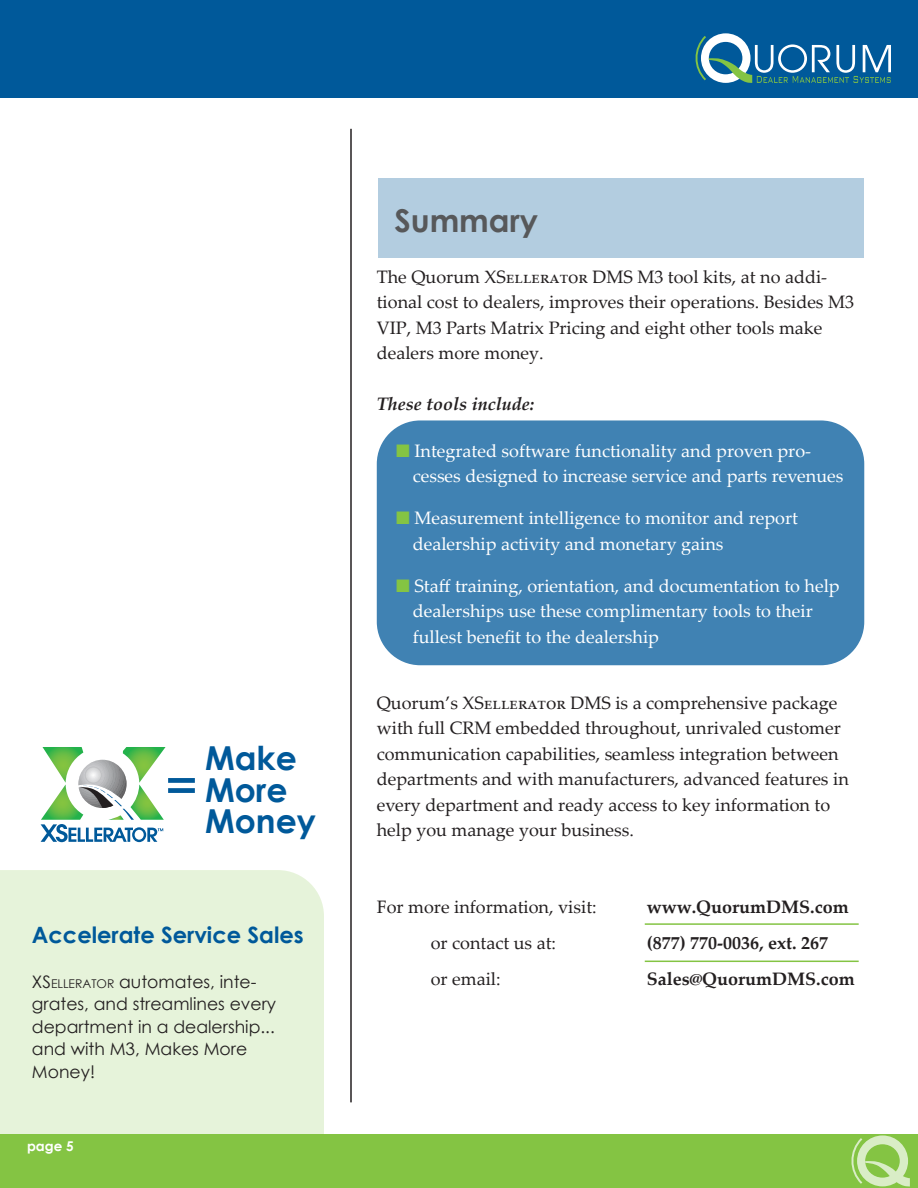
<style>
.page{position:relative;width:918px;height:1188px;background:#fff}
.page>*{position:absolute;margin:0;border:0;box-sizing:border-box;transform-origin:0 0}
.t1{font:700 57px "Palatino Linotype";color:#00599a}
.t2{font:700 33px/31.5px "Century Gothic";color:#00599a}
.t3{font:700 31.5px "Century Gothic";color:#57585a}
.t4{font:700 22.5px "Century Gothic";color:#00599a}
.t5{font:18px/25.5px "Palatino Linotype";color:#231f20}
.t6{font:18px/25.5px "Palatino Linotype";color:#fff}
.t7{font:700 18px "Palatino Linotype";color:#231f20}
.t8{font:italic 700 18px "Palatino Linotype";color:#231f20}
.t9{font:17.25px/22.5px "Century Gothic";color:#231f20}
.t10{font:700 13.5px "Century Gothic";color:#fff}
.s1{font-size:12.15px}
.s2{color:#84c443}
</style>
<div class="page">
<div style="left:0;top:870px;width:324px;height:264px;background:#e6f3da"></div>
<div style="left:377px;top:420px;width:487px;height:245px;background:#4082b3;border-radius:44px"></div>
<div style="left:378px;top:178px;width:486px;height:79px;background:#b3cde0"></div>
<div style="left:0;top:1134px;width:918px;height:54px;background:#84c443"></div>
<div style="left:0;top:0;width:918px;height:97px;background:#00599a"></div>
<svg style="left:695px;top:33px;width:196px;height:50px"></svg>
<hr style="left:350px;top:129px;width:2px;height:973px;background:#231f20">
<svg style="left:41px;top:747px;width:125px;height:95px"></svg>
<hr style="left:645px;top:923px;width:214px;height:2px;background:#84c443">
<hr style="left:645px;top:961px;width:214px;height:1px;background:#84c443">
<svg style="left:851px;top:1135px;width:59px;height:52px"></svg>
<h1 class="t1" style="left:167px;top:743px;width:30px">=</h1>
<h2 class="t2" style="left:205px;top:741px;width:112px">Make<br>More<br>Money</h2>
<p class="t4" style="left:32px;top:917px;width:273px">Accelerate Service Sales</p>
<p class="t9" style="left:32px;top:970px;width:246px">XS<span class="s1">ELLERATOR</span> automates, inte&shy;grates, and streamlines every department in a dealership... and with M3, Makes More<br>Money!</p>
<p class="t10" style="left:27px;top:1136px;width:48px">page 5</p>
<h3 class="t3" style="left:394px;top:196px;width:145px">Summary</h3>
<p class="t5" style="left:377px;top:263px;width:479px">The Quorum XSELLERATOR DMS M3 tool kits, at no addi&shy;tional cost to dealers, improves their operations. Besides M3<br>VIP, M3 Parts Matrix Pricing and eight other tools make dealers more money.</p>
<p class="t8" style="left:377px;top:391px;width:159px">These tools include:</p>
<p class="t6" style="left:413px;top:437px;width:432px;text-indent:-17px"><span class="s2">■</span> Integrated software functionality and proven pro&shy;cesses designed to increase service and parts revenues</p>
<p class="t6" style="left:413px;top:505px;width:387px;text-indent:-17px"><span class="s2">■</span> Measurement intelligence to monitor and report dealership activity and monetary gains</p>
<p class="t6" style="left:413px;top:572px;width:428px;text-indent:-17px"><span class="s2">■</span> Staff training, orientation, and documentation to help dealerships use these complimentary tools to their fullest benefit to the dealership</p>
<p class="t5" style="left:377px;top:689px;width:474px">Quorum’s XSELLERATOR DMS is a comprehensive package with full CRM embedded throughout, unrivaled customer communication capabilities, seamless integration between departments and with manufacturers, advanced features in every department and ready access to key information to help you manage your business.</p>
<p class="t5" style="left:377px;top:893px;width:221px">For more information, visit:</p>
<p class="t7" style="left:647px;top:894px;width:203px">www.QuorumDMS.com</p>
<p class="t5" style="left:431px;top:929px;width:127px">or contact us at:</p>
<p class="t7" style="left:647px;top:930px;width:183px">(877) 770-0036, ext. 267</p>
<p class="t5" style="left:431px;top:965px;width:71px">or email:</p>
<p class="t7" style="left:647px;top:966px;width:209px">Sales@QuorumDMS.com</p>
</div>
